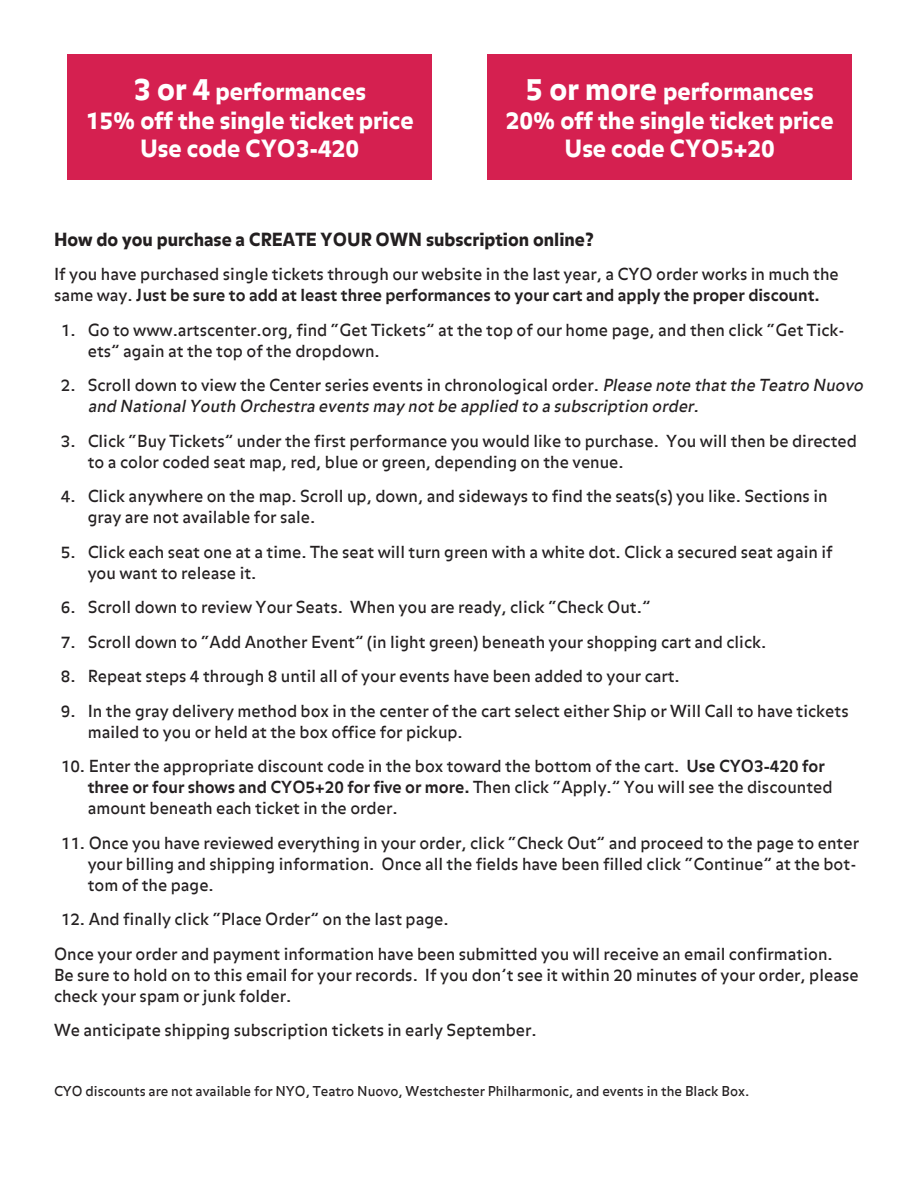
<style>
.page{position:relative;width:918px;height:1188px;background:#fff}
.page>*{position:absolute;margin:0;border:0;box-sizing:border-box;transform-origin:0 0}
.t1{font:900 23.55px "Balance";color:#fff}
.t2{font:900 18px "Balance";color:#231f20}
.t3{font:16.5px/21px "Balance";color:#231f20}
.t4{font:italic 16.5px/21px "Balance";color:#231f20}
.t5{font:13.5px "Balance";color:#231f20}
.s1{font-size:30px}
.s2{font-weight:700}
.s3{font-style:normal}
</style>
<div class="page">
<div style="left:68px;top:54px;width:364px;height:125px;background:#d52050"></div>
<div style="left:488px;top:54px;width:364px;height:125px;background:#d52050"></div>
<p class="t1" style="left:133px;top:77px;width:234px"><span class="s1">3 or 4</span> performances</p>
<p class="t1" style="left:86px;top:105px;width:330px">15% off the single ticket price</p>
<p class="t1" style="left:140px;top:134px;width:221px">Use code CYO3-420</p>
<p class="t1" style="left:526px;top:77px;width:290px"><span class="s1">5 or more</span> performances</p>
<p class="t1" style="left:506px;top:105px;width:330px">20% off the single ticket price</p>
<p class="t1" style="left:565px;top:134px;width:212px">Use code CYO5+20</p>
<p class="t2" style="left:54px;top:227px;width:541px">How do you purchase a CREATE YOUR OWN subscription online?</p>
<p class="t3" style="left:54px;top:264px;width:786px">If you have purchased single tickets through our website in the last year, a CYO order works in much the same way. <span class="s2">Just be sure to add at least three performances to your cart and apply the proper discount.</span></p>
<p class="t3" style="left:88px;top:320px;width:758px;text-indent:-27px">1. Go to www.artscenter.org, find “Get Tickets” at the top of our home page, and then click “Get Tick&shy;ets” again at the top of the dropdown.</p>
<p class="t4" style="left:88px;top:375px;width:781px;text-indent:-27px"><span class="s3">2. Scroll down to view the Center series events in chronological order.</span> Please note thatthe Teatro Nuovo and NationalYouth Orchestra events may notbe applied to a subscription order.</p>
<p class="t3" style="left:88px;top:431px;width:771px;text-indent:-27px">3. Click “Buy Tickets” under the first performance you would like to purchase. You will then be directed to a color coded seat map, red, blue or green, depending on the venue.</p>
<p class="t3" style="left:88px;top:486px;width:741px;text-indent:-27px">4. Click anywhere on the map. Scroll up, down, and sideways to find the seats(s) you like. Sections in gray are not available for sale.</p>
<p class="t3" style="left:88px;top:542px;width:746px;text-indent:-27px">5. Click each seat one at a time. The seat will turn green with a white dot. Click a secured seat again if you want to release it.</p>
<p class="t3" style="left:61px;top:597px;width:591px">6. Scroll down to review Your Seats. When you are ready, click “Check Out.”</p>
<p class="t3" style="left:61px;top:632px;width:707px">7. Scroll down to “Add Another Event” (in light green) beneath your shopping cart and click.</p>
<p class="t3" style="left:61px;top:666px;width:621px">8. Repeat steps 4 through 8 until all of your events have been added to your cart.</p>
<p class="t3" style="left:88px;top:701px;width:763px;text-indent:-27px">9. In the gray delivery method box in the center of the cart select either Ship or Will Call to have tickets mailed to you or held at the box office for pickup.</p>
<p class="t3" style="left:88px;top:756px;width:746px;text-indent:-27px">10. Enter the appropriate discount code in the box toward the bottom of the cart. <span class="s2">Use CYO3-420 for three or four shows and CYO5+20 for five or more.</span> Then click “Apply.” You will see the discounted amount beneath each ticket in the order.</p>
<p class="t3" style="left:88px;top:833px;width:773px;text-indent:-27px">11. Once you have reviewed everything in your order, click “Check Out” and proceed to the page to enter your billing and shipping information. Once all the fields have been filled click “Continue” at the bot&shy;tom of the page.</p>
<p class="t3" style="left:61px;top:909px;width:390px">12. And finally click “Place Order” on the last page.</p>
<p class="t3" style="left:54px;top:944px;width:806px">Once your order and payment information have been submitted you will receive an email confirmation.<br>Be sure to hold on to this email for your records. If you don’t see it within 20 minutes of your order, please check your spam or junk folder.</p>
<p class="t3" style="left:54px;top:1020px;width:484px">We anticipate shipping subscription tickets in early September.</p>
<p class="t5" style="left:54px;top:1083px;width:697px">CYO discounts are not available for NYO, Teatro Nuovo, Westchester Philharmonic, and events in the Black Box.</p>
</div>
